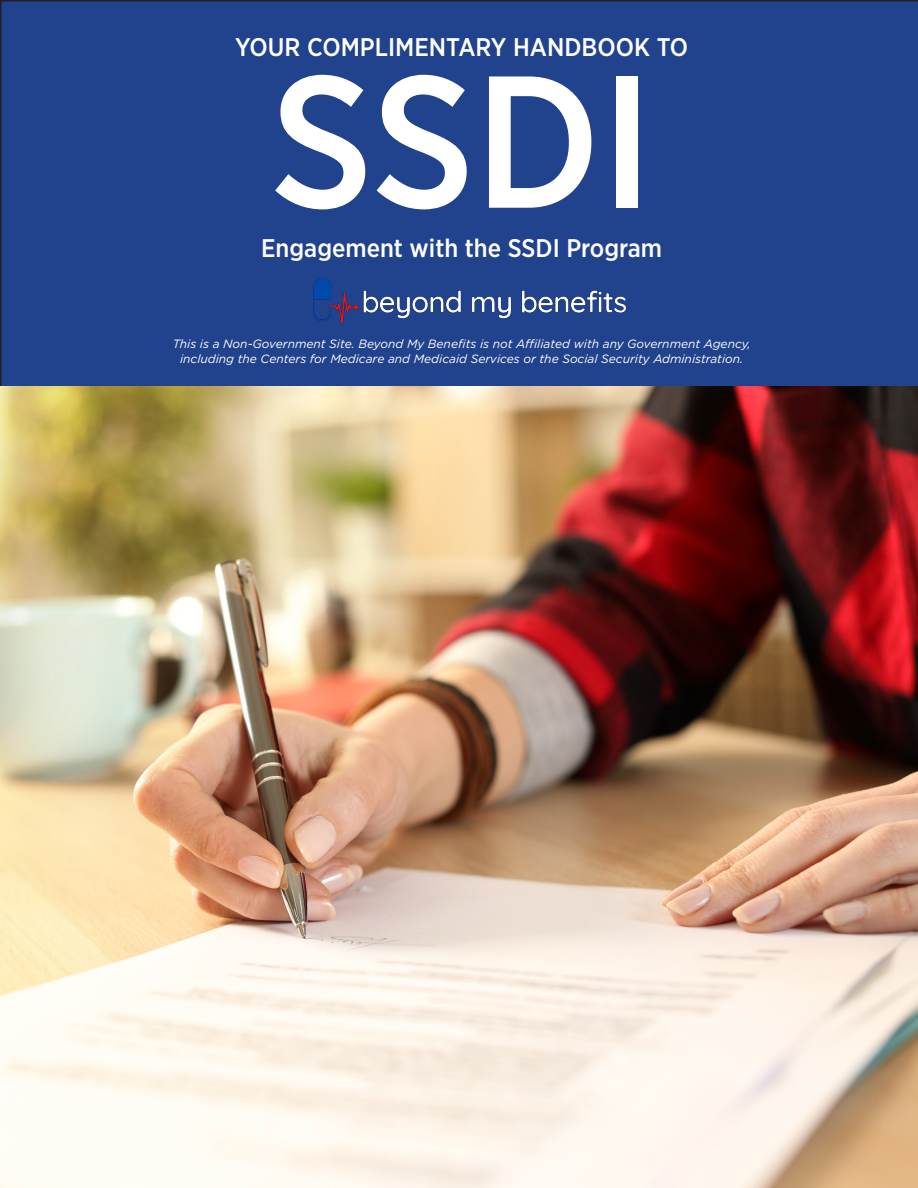
<style>
.page{position:relative;width:918px;height:1188px;background:#fff}
.page>*{position:absolute;margin:0;border:0;box-sizing:border-box;transform-origin:0 0}
.t1{font:500 187.5px "Gotham Narrow";color:#fff}
.t2{font:500 25.5px "Gotham Narrow";color:#fff}
.t3{font:italic 12px "Gotham";color:#fff}
</style>
<div class="page">
<div style="left:0;top:0;width:918px;height:386px;background:#21438d"></div>
<img style="left:0;top:386px;width:918px;height:802px">
<img style="left:304px;top:271px;width:326px;height:56px">
<p class="t2" style="left:235px;top:31px;width:455px">YOUR COMPLIMENTARY HANDBOOK TO</p>
<p class="t1" style="left:270px;top:23px;width:384px">SSDI</p>
<p class="t2" style="left:261px;top:232px;width:403px">Engagement with the SSDI Program</p>
<p class="t3" style="left:173px;top:337px;width:579px">This is a Non-Government Site. Beyond My Benefits is not Affiliated with any Government Agency,</p>
<p class="t3" style="left:180px;top:352px;width:565px">including the Centers for Medicare and Medicaid Services or the Social Security Administration.</p>
</div>
